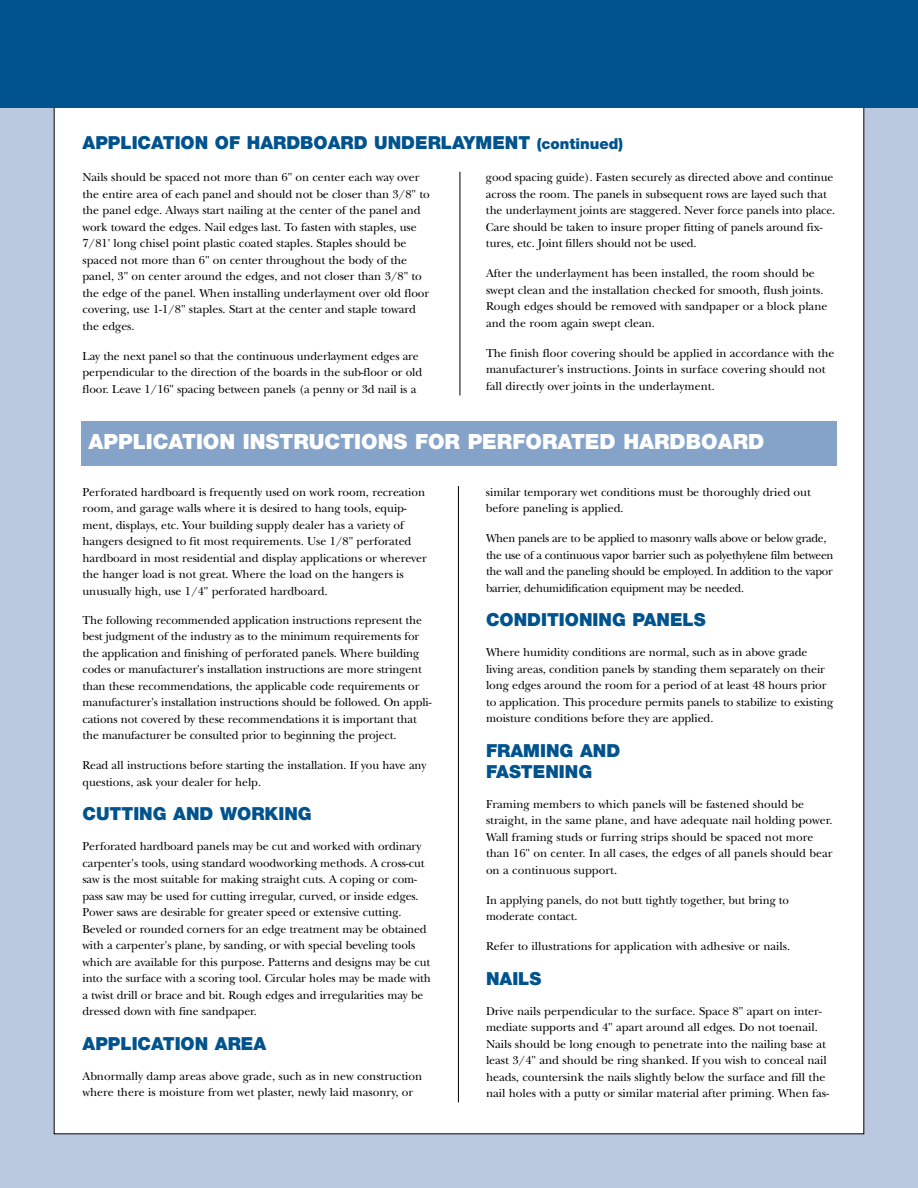
<style>
.page{position:relative;width:918px;height:1188px;background:#fff}
.page>*{position:absolute;margin:0;border:0;box-sizing:border-box;transform-origin:0 0}
.t1{font:900 21px "Helvetica Neue";color:#fff}
.t2{font:900 18px/21px "Helvetica Neue";color:#00538d}
.t3{font:12px/16.5px "New Baskerville";letter-spacing:-.005em;color:#000}
.t4{font:12px/16.5px "New Baskerville";letter-spacing:-.025em;color:#000}
.s1{font-size:15px}
</style>
<div class="page">
<div style="left:0;top:108px;width:918px;height:1080px;background:#bbc9e0"></div>
<div style="left:54px;top:27px;width:810px;height:1107px;background:#fff"></div>
<div style="left:81px;top:422px;width:756px;height:44px;background:#85a2c8"></div>
<div style="left:0;top:0;width:918px;height:108px;background:#00538d"></div>
<hr style="left:458px;top:486px;width:1px;height:616px;background:#000">
<hr style="left:460px;top:172px;width:1px;height:223px;background:#000">
<h2 class="t2" style="left:82px;top:134px;width:542px">APPLICATION OF HARDBOARD UNDERLAYMENT <span class="s1">(continued)</span></h2>
<p class="t3" style="left:82px;top:171px;width:349px">Nails should be spaced not more than 6" on center each way over the entire area of each panel and should not be closer than 3/8" to the panel edge. Always start nailing at the center of the panel and work toward the edges. Nail edges last. To fasten with staples, use 7/81' long chisel point plastic coated staples. Staples should be spaced not more than 6" on center throughout the body of the panel, 3" on center around the edges, and not closer than 3/8" to the edge of the panel. When installing underlayment over old floor covering, use 1-1/8" staples. Start at the center and staple toward the edges.</p>
<p class="t3" style="left:82px;top:349px;width:341px">Lay the next panel so that the continuous underlayment edges are perpendicular to the direction of the boards in the sub-floor or old floor. Leave 1/16" spacing between panels (a penny or 3d nail is a</p>
<p class="t3" style="left:486px;top:171px;width:351px">good spacing guide). Fasten securely as directed above and continue across the room. The panels in subsequent rows are layed such that the underlayment joints are staggered. Never force panels into place.<br>Care should be taken to insure proper fitting of panels around fix&shy;tures, etc. Joint fillers should not be used.</p>
<p class="t3" style="left:486px;top:267px;width:343px">After the underlayment has been installed, the room should be swept clean and the installation checked for smooth, flush joints.<br>Rough edges should be removed with sandpaper or a block plane and the room again swept clean.</p>
<p class="t3" style="left:486px;top:346px;width:350px">The finish floor covering should be applied in accordance with the manufacturer's instructions. Joints in surface covering should not fall directly over joints in the underlayment.</p>
<h1 class="t1" style="left:88px;top:434px;width:677px">APPLICATION INSTRUCTIONS FOR PERFORATED HARDBOARD</h1>
<p class="t3" style="left:83px;top:485px;width:346px">Perforated hardboard is frequently used on work room, recreation room, and garage walls where it is desired to hang tools, equip&shy;ment, displays, etc. Your building supply dealer has a variety of hangers designed to fit most requirements. Use 1/8" perforated hardboard in most residential and display applications or wherever the hanger load is not great. Where the load on the hangers is unusually high, use 1/4" perforated hardboard.</p>
<p class="t3" style="left:82px;top:613px;width:351px">The following recommended application instructions represent the best judgment of the industry as to the minimum requirements for the application and finishing of perforated panels. Where building codes or manufacturer's installation instructions are more stringent than these recommendations, the applicable code requirements or manufacturer's installation instructions should be followed. On appli&shy;cations not covered by these recommendations it is important that the manufacturer be consulted prior to beginning the project.</p>
<p class="t3" style="left:82px;top:759px;width:346px">Read all instructions before starting the installation. If you have any questions, ask your dealer for help.</p>
<h2 class="t2" style="left:82px;top:805px;width:231px">CUTTING AND WORKING</h2>
<p class="t3" style="left:82px;top:840px;width:350px">Perforated hardboard panels may be cut and worked with ordinary carpenter's tools, using standard woodworking methods. A cross-cut saw is the most suitable for making straight cuts. A coping or com&shy;pass saw may be used for cutting irregular, curved, or inside edges.<br>Power saws are desirable for greater speed or extensive cutting.<br>Beveled or rounded corners for an edge treatment may be obtained with a carpenter's plane, by sanding, or with special beveling tools which are available for this purpose. Patterns and designs may be cut into the surface with a scoring tool. Circular holes may be made with a twist drill or brace and bit. Rough edges and irregularities may be dressed down with fine sandpaper.</p>
<h2 class="t2" style="left:82px;top:1035px;width:185px">APPLICATION AREA</h2>
<p class="t3" style="left:82px;top:1069px;width:341px">Abnormally damp areas above grade, such as in new construction where there is moisture from wet plaster, newly laid masonry, or</p>
<p class="t3" style="left:486px;top:485px;width:326px">similar temporary wet conditions must be thoroughly dried out before paneling is applied.</p>
<p class="t4" style="left:486px;top:531px;width:349px">When panels are to be applied to masonry walls above or below grade, the use of a continuous vapor barrier such as polyethylene film between the wall and the paneling should be employed. In addition to the vapor barrier, dehumidification equipment may be needed.</p>
<h2 class="t2" style="left:486px;top:611px;width:221px">CONDITIONING PANELS</h2>
<p class="t3" style="left:486px;top:645px;width:349px">Where humidity conditions are normal, such as in above grade living areas, condition panels by standing them separately on their long edges around the room for a period of at least 48 hours prior to application. This procedure permits panels to stabilize to existing moisture conditions before they are applied.</p>
<h2 class="t2" style="left:486px;top:741px;width:136px">FRAMING AND<br>FASTENING</h2>
<p class="t3" style="left:486px;top:797px;width:348px">Framing members to which panels will be fastened should be straight, in the same plane, and have adequate nail holding power.<br>Wall framing studs or furring strips should be spaced not more than 16" on center. In all cases, the edges of all panels should bear on a continuous support.</p>
<p class="t3" style="left:486px;top:893px;width:305px">In applying panels, do not butt tightly together, but bring to moderate contact.</p>
<p class="t3" style="left:486px;top:939px;width:306px">Refer to illustrations for application with adhesive or nails.</p>
<h2 class="t2" style="left:486px;top:969px;width:57px">NAILS</h2>
<p class="t3" style="left:486px;top:1004px;width:344px">Drive nails perpendicular to the surface. Space 8" apart on inter&shy;mediate supports and 4" apart around all edges. Do not toenail.<br>Nails should be long enough to penetrate into the nailing base at least 3/4" and should be ring shanked. If you wish to conceal nail heads, countersink the nails slightly below the surface and fill the nail holes with a putty or similar material after priming. When fas-</p>
</div>
